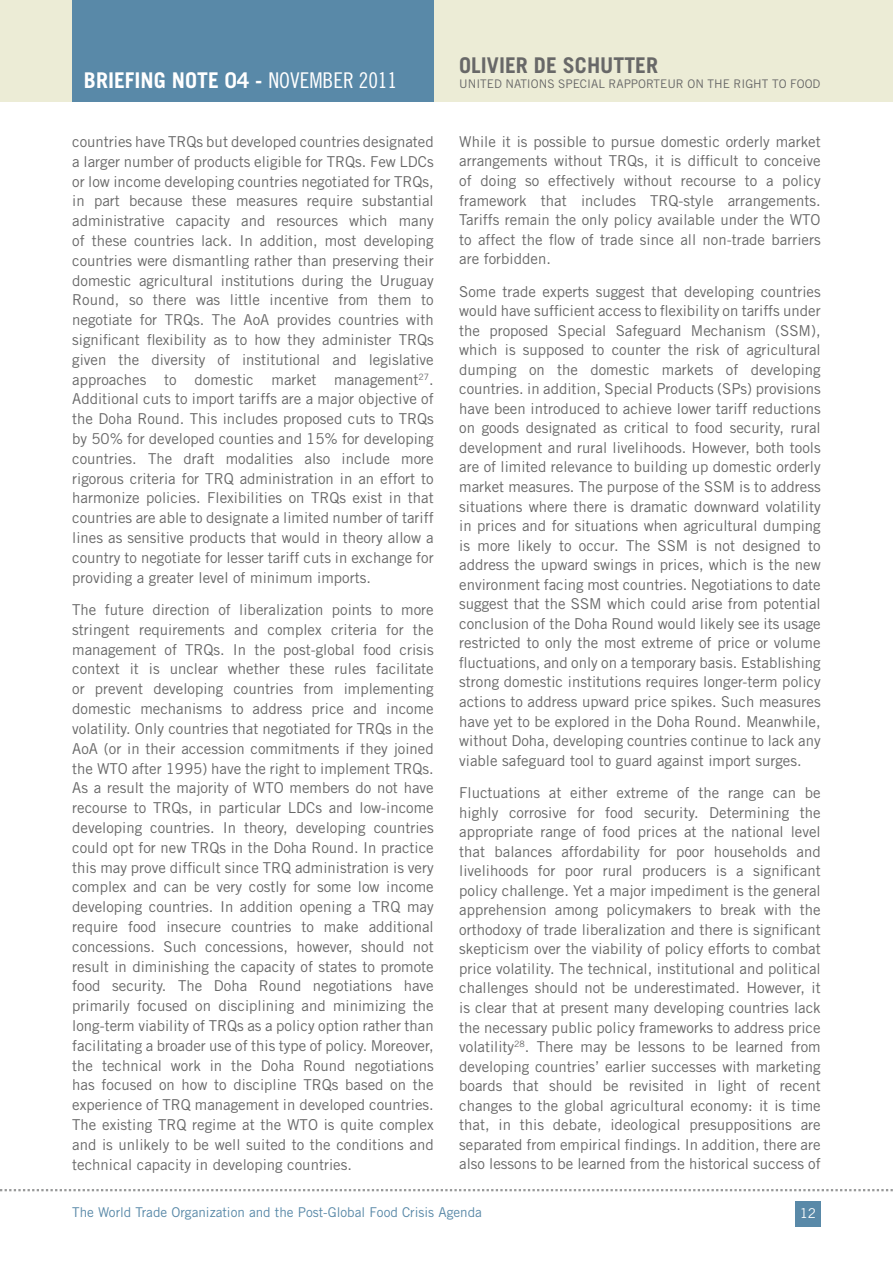
<style>
.page{position:relative;width:893px;height:1263px;background:#fff}
.page>*{position:absolute;margin:0;border:0;box-sizing:border-box;transform-origin:0 0}
.t1{font:700 21.75px "Trade Gothic LT Std";color:#fff}
.t2{font:700 21.75px "Trade Gothic LT Std";color:#686868}
.t3{font:15px/19.8px "Trade Gothic LT Std";color:#686868;text-align:justify}
.t4{font:13.5px "Trade Gothic LT Std";color:#5989a8}
.t5{font:13.5px "Trade Gothic LT Std";color:#fff}
.t6{font:11.85px "Trade Gothic LT Std";color:#686868}
.s1{font-family:"Trade Gothic LT Std Cn 18";font-weight:400}
</style>
<div class="page">
<div style="left:0;top:0;width:893px;height:101px;background:#ececd6"></div>
<div style="left:72px;top:0;width:362px;height:101px;background:#5989a8"></div>
<svg style="left:0;top:1189px;width:893px;height:2px"></svg>
<div style="left:795px;top:1201px;width:26px;height:25px;background:#5989a8"></div>
<h1 class="t1" style="left:84px;top:67px;width:315px">BRIEFING NOTE 04 - <span class="s1">NOVEMBER 2011</span></h1>
<p class="t3" style="left:72px;top:131px;width:363px">countries have TRQs but developed countries designated a larger number of products eligible for TRQs. Few LDCs or low income developing countries negotiated for TRQs, in part because these measures require substantial administrative capacity and resources which many of these countries lack. In addition, most developing countries were dismantling rather than preserving their domestic agricultural institutions during the Uruguay Round, so there was little incentive from them to negotiate for TRQs. The AoA provides countries with significant flexibility as to how they administer TRQs given the diversity of institutional and legislative approaches to domestic market management<sup>27</sup>.<br>Additional cuts to import tariffs are a major objective of the Doha Round. This includes proposed cuts to TRQs by 50% for developed counties and 15% for developing countries. The draft modalities also include more rigorous criteria for TRQ administration in an effort to harmonize policies. Flexibilities on TRQs exist in that countries are able to designate a limited number of tariff lines as sensitive products that would in theory allow a country to negotiate for lesser tariff cuts in exchange for providing a greater level of minimum imports.</p>
<p class="t3" style="left:72px;top:600px;width:363px">The future direction of liberalization points to more stringent requirements and complex criteria for the management of TRQs. In the post-global food crisis context it is unclear whether these rules facilitate or prevent developing countries from implementing domestic mechanisms to address price and income volatility. Only countries that negotiated for TRQs in the AoA (or in their accession commitments if they joined the WTO after 1995) have the right to implement TRQs.<br>As a result the majority of WTO members do not have recourse to TRQs, in particular LDCs and low-income developing countries. In theory, developing countries could opt for new TRQs in the Doha Round. In practice this may prove difficult since TRQ administration is very complex and can be very costly for some low income developing countries. In addition opening a TRQ may require food insecure countries to make additional concessions. Such concessions, however, should not result in diminishing the capacity of states to promote food security. The Doha Round negotiations have primarily focused on disciplining and minimizing the long-term viability of TRQs as a policy option rather than facilitating a broader use of this type of policy. Moreover, the technical work in the Doha Round negotiations has focused on how to discipline TRQs based on the experience of TRQ management in developed countries.<br>The existing TRQ regime at the WTO is quite complex and is unlikely to be well suited to the conditions and technical capacity in developing countries.</p>
<h1 class="t2" style="left:459px;top:52px;width:200px">OLIVIER DE SCHUTTER</h1>
<p class="t6" style="left:459px;top:76px;width:363px">UNITED NATIONS SPECIAL RAPPORTEUR ON THE RIGHT TO FOOD</p>
<p class="t3" style="left:459px;top:132px;width:363px">While it is possible to pursue domestic orderly market arrangements without TRQs, it is difficult to conceive of doing so effectively without recourse to a policy framework that includes TRQ-style arrangements.<br>Tariffs remain the only policy available under the WTO to affect the flow of trade since all non-trade barriers are forbidden.</p>
<p class="t3" style="left:459px;top:281px;width:363px">Some trade experts suggest that developing countries would have sufficient access to flexibility on tariffs under the proposed Special Safeguard Mechanism (SSM), which is supposed to counter the risk of agricultural dumping on the domestic markets of developing countries. in addition, Special Products (SPs) provisions have been introduced to achieve lower tariff reductions on goods designated as critical to food security, rural development and rural livelihoods. However, both tools are of limited relevance to building up domestic orderly market measures. The purpose of the SSM is to address situations where there is dramatic downward volatility in prices and for situations when agricultural dumping is more likely to occur. The SSM is not designed to address the upward swings in prices, which is the new environment facing most countries. Negotiations to date suggest that the SSM which could arise from potential conclusion of the Doha Round would likely see its usage restricted to only the most extreme of price or volume fluctuations, and only on a temporary basis. Establishing strong domestic institutions requires longer-term policy actions to address upward price spikes. Such measures have yet to be explored in the Doha Round. Meanwhile, without Doha, developing countries continue to lack any viable safeguard tool to guard against import surges.</p>
<p class="t3" style="left:459px;top:783px;width:363px">Fluctuations at either extreme of the range can be highly corrosive for food security. Determining the appropriate range of food prices at the national level that balances affordability for poor households and livelihoods for poor rural producers is a significant policy challenge. Yet a major impediment is the general apprehension among policymakers to break with the orthodoxy of trade liberalization and there is significant skepticism over the viability of policy efforts to combat price volatility. The technical, institutional and political challenges should not be underestimated. However, it is clear that at present many developing countries lack the necessary public policy frameworks to address price volatility<sup>28</sup>. There may be lessons to be learned from developing countries’ earlier successes with marketing boards that should be revisited in light of recent changes to the global agricultural economy: it is time that, in this debate, ideological presuppositions are separated from empirical findings. In addition, there are also lessons to be learned from the historical success of</p>
<p class="t4" style="left:72px;top:1204px;width:411px">The World Trade Organization and the Post-Global Food Crisis Agenda</p>
<p class="t5" style="left:800px;top:1205px;width:18px">12</p>
</div>
